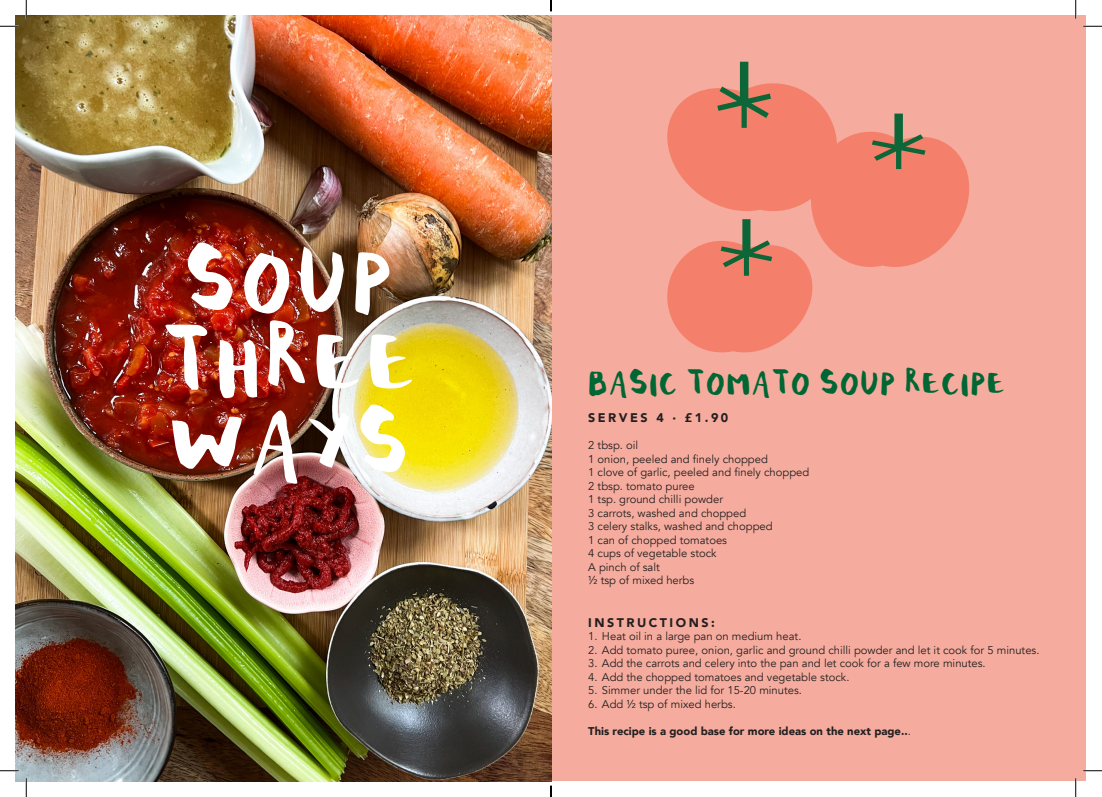
<style>
.page{position:relative;width:1102px;height:797px;background:#fff}
.page>*{position:absolute;margin:0;border:0;box-sizing:border-box;transform-origin:0 0}
.t1{font:67.5px "Joyous";letter-spacing:.06em;color:#fff}
.t2{font:25px "Joyous";letter-spacing:.04em;color:#063}
.t3{font:900 12.5px "Avenir";letter-spacing:.2em;color:#231f20}
.t4{font:11.25px "Avenir";color:#231f20}
.t5{font:900 11.25px "Avenir";color:#231f20}
.s1{font-weight:400}
</style>
<div class="page">
<div style="left:529px;top:16px;width:556px;height:765px;background:#f5ac9e"></div>
<img style="left:16px;top:16px;width:535px;height:765px">
<svg style="left:667px;top:62px;width:303px;height:291px"></svg>
<svg style="left:0;top:25px;width:19px;height:2px"></svg>
<svg style="left:1083px;top:25px;width:18px;height:2px"></svg>
<svg style="left:0;top:770px;width:19px;height:1px"></svg>
<svg style="left:1083px;top:770px;width:18px;height:1px"></svg>
<svg style="left:25px;top:0;width:2px;height:19px"></svg>
<svg style="left:25px;top:778px;width:2px;height:19px"></svg>
<svg style="left:1074px;top:0;width:2px;height:19px"></svg>
<svg style="left:1075px;top:778px;width:1px;height:19px"></svg>
<svg style="left:550px;top:785px;width:1px;height:12px"></svg>
<p class="t1" style="left:184px;top:248px;width:210px">SOUP</p>
<p class="t1" style="left:161px;top:329px;width:256px">THREE</p>
<p class="t1" style="left:168px;top:410px;width:242px">WAYS</p>
<p class="t2" style="left:588px;top:370px;width:418px">BASIC TOMATO SOUP RECIPE</p>
<p class="t3" style="left:588px;top:407px;width:141px">SERVES 4 · £1.90</p>
<p class="t4" style="left:588px;top:439px;width:51px">2 tbsp. oil</p>
<p class="t4" style="left:588px;top:452px;width:181px">1 onion, peeled and finely chopped</p>
<p class="t4" style="left:588px;top:466px;width:223px">1 clove of garlic, peeled and finely chopped</p>
<p class="t4" style="left:588px;top:479px;width:108px">2 tbsp. tomato puree</p>
<p class="t4" style="left:588px;top:493px;width:136px">1 tsp. ground chilli powder</p>
<p class="t4" style="left:588px;top:506px;width:159px">3 carrots, washed and chopped</p>
<p class="t4" style="left:588px;top:520px;width:186px">3 celery stalks, washed and chopped</p>
<p class="t4" style="left:588px;top:533px;width:140px">1 can of chopped tomatoes</p>
<p class="t4" style="left:588px;top:547px;width:130px">4 cups of vegetable stock</p>
<p class="t4" style="left:588px;top:560px;width:73px">A pinch of salt</p>
<p class="t4" style="left:588px;top:574px;width:108px">½ tsp of mixed herbs</p>
<p class="t3" style="left:588px;top:611px;width:128px">INSTRUCTIONS:</p>
<p class="t4" style="left:588px;top:629px;width:215px">1. Heat oil in a large pan on medium heat.</p>
<p class="t4" style="left:588px;top:643px;width:453px">2. Add tomato puree, onion, garlic and ground chilli powder and let it cook for 5 minutes.</p>
<p class="t4" style="left:588px;top:656px;width:399px">3. Add the carrots and celery into the pan and let cook for a few more minutes.</p>
<p class="t4" style="left:588px;top:670px;width:263px">4. Add the chopped tomatoes and vegetable stock.</p>
<p class="t4" style="left:588px;top:683px;width:215px">5. Simmer under the lid for 15-20 minutes.</p>
<p class="t4" style="left:588px;top:697px;width:149px">6. Add ½ tsp of mixed herbs.</p>
<p class="t5" style="left:588px;top:721px;width:324px">This recipe is a good base for more ideas on the next page..<span class="s1">.</span></p>
</div>
